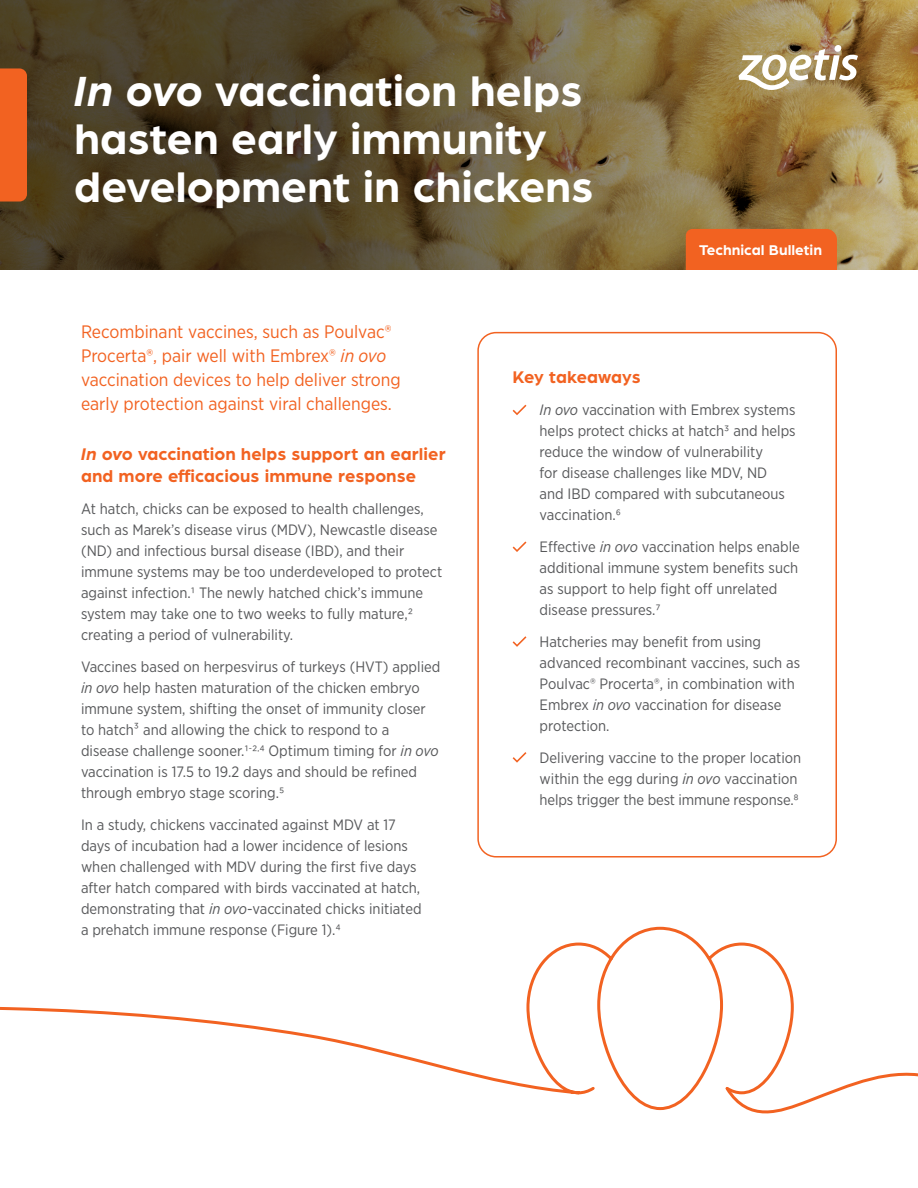
<style>
.page{position:relative;width:918px;height:1188px;background:#fff}
.page>*{position:absolute;margin:0;border:0;box-sizing:border-box;transform-origin:0 0}
.t1{font:700 45px/48px "Arboria";color:#fff}
.Intro{font:18px/24px "Gotham Narrow";color:#f26221}
.sub_12_15{font:700 18px/22.5px "Arboria";letter-spacing:.005em;color:#f26221}
.body_10_14{font:15px/21px "Gotham Narrow";color:#57585a}
.sub_12_15-2{font:700 15px "Arboria";color:#fff}
.s1{font-style:italic}
</style>
<div class="page">
<svg style="left:0;top:0;width:918px;height:270px;background:#6a5934"></svg>
<div style="left:0;top:68px;width:27px;height:134px;background:#f26221"></div>
<svg style="left:513px;top:405px;width:13px;height:10px"></svg>
<svg style="left:513px;top:541px;width:13px;height:11px"></svg>
<svg style="left:513px;top:636px;width:13px;height:11px"></svg>
<svg style="left:513px;top:752px;width:13px;height:11px"></svg>
<div style="left:477px;top:332px;width:360px;height:526px;border:2px solid #f26221;border-radius:18px"></div>
<svg style="left:0;top:926px;width:794px;height:185px"></svg>
<svg style="left:723px;top:1063px;width:195px;height:51px"></svg>
<div style="left:686px;top:229px;width:151px;height:41px;background:#f26221"></div>
<div style="left:835px;top:45px;width:6px;height:7px;background:#fff;border-radius:50%"></div>
<svg style="left:739px;top:49px;width:119px;height:41px"></svg>
<p class="t1" style="left:74px;top:64px;width:521px"><span class="s1">In ovo</span> vaccination helps hasten early immunity development in chickens</p>
<p class="sub_12_15-2" style="left:699px;top:239px;width:124px">Technical Bulletin</p>
<p class="Intro" style="left:81px;top:320px;width:321px">Recombinant vaccines, such as Poulvac® Procerta®, pair well with Embrex® <span class="s1">in ovo </span>vaccination devices to help deliver strong early protection against viral challenges.</p>
<p class="sub_12_15" style="left:81px;top:442px;width:366px"><span class="s1">In ovo</span> vaccination helps support an earlier and more efficacious immune response</p>
<p class="body_10_14" style="left:81px;top:498px;width:363px">At hatch, chicks can be exposed to health challenges, such as Marek’s disease virus (MDV), Newcastle disease (ND) and infectious bursal disease (IBD), and their immune systems may be too underdeveloped to protect against infection.1 The newly hatched chick’s immune system may take one to two weeks to fully mature,2 creating a period of vulnerability.</p>
<p class="body_10_14" style="left:81px;top:656px;width:361px">Vaccines based on herpesvirus of turkeys (HVT) applied <span class="s1">in ovo</span> help hasten maturation of the chicken embryo immune system, shifting the onset of immunity closer to hatch³ and allowing the chick to respond to a disease challenge sooner.1<sup>-</sup>2<sup>,</sup>4 Optimum timing for <span class="s1">in ovo </span>vaccination is 17.5 to 19.2 days and should be refined through embryo stage scoring.5</p>
<p class="body_10_14" style="left:81px;top:814px;width:342px">In a study, chickens vaccinated against MDV at 17 days of incubation had a lower incidence of lesions when challenged with MDV during the first five days after hatch compared with birds vaccinated at hatch, demonstrating that <span class="s1">in ovo</span>-vaccinated chicks initiated a prehatch immune response (Figure 1).4</p>
<p class="sub_12_15" style="left:513px;top:365px;width:130px">Key takeaways</p>
<p class="body_10_14" style="left:540px;top:399px;width:258px"><span class="s1">In ovo</span> vaccination with Embrex systems helps protect chicks at hatch3 and helps reduce the window of vulnerability<br>for disease challenges like MDV, ND<br>and IBD compared with subcutaneous vaccination.6</p>
<p class="body_10_14" style="left:540px;top:536px;width:262px">Effective <span class="s1">in ovo</span> vaccination helps enable additional immune system benefits such as support to help fight off unrelated disease pressures.7</p>
<p class="body_10_14" style="left:540px;top:631px;width:262px">Hatcheries may benefit from using advanced recombinant vaccines, such as Poulvac® Procerta®, in combination with Embrex <span class="s1">in ovo</span> vaccination for disease protection.</p>
<p class="body_10_14" style="left:540px;top:747px;width:263px">Delivering vaccine to the proper location within the egg during <span class="s1">in ovo</span> vaccination helps trigger the best immune response.8</p>
</div>
